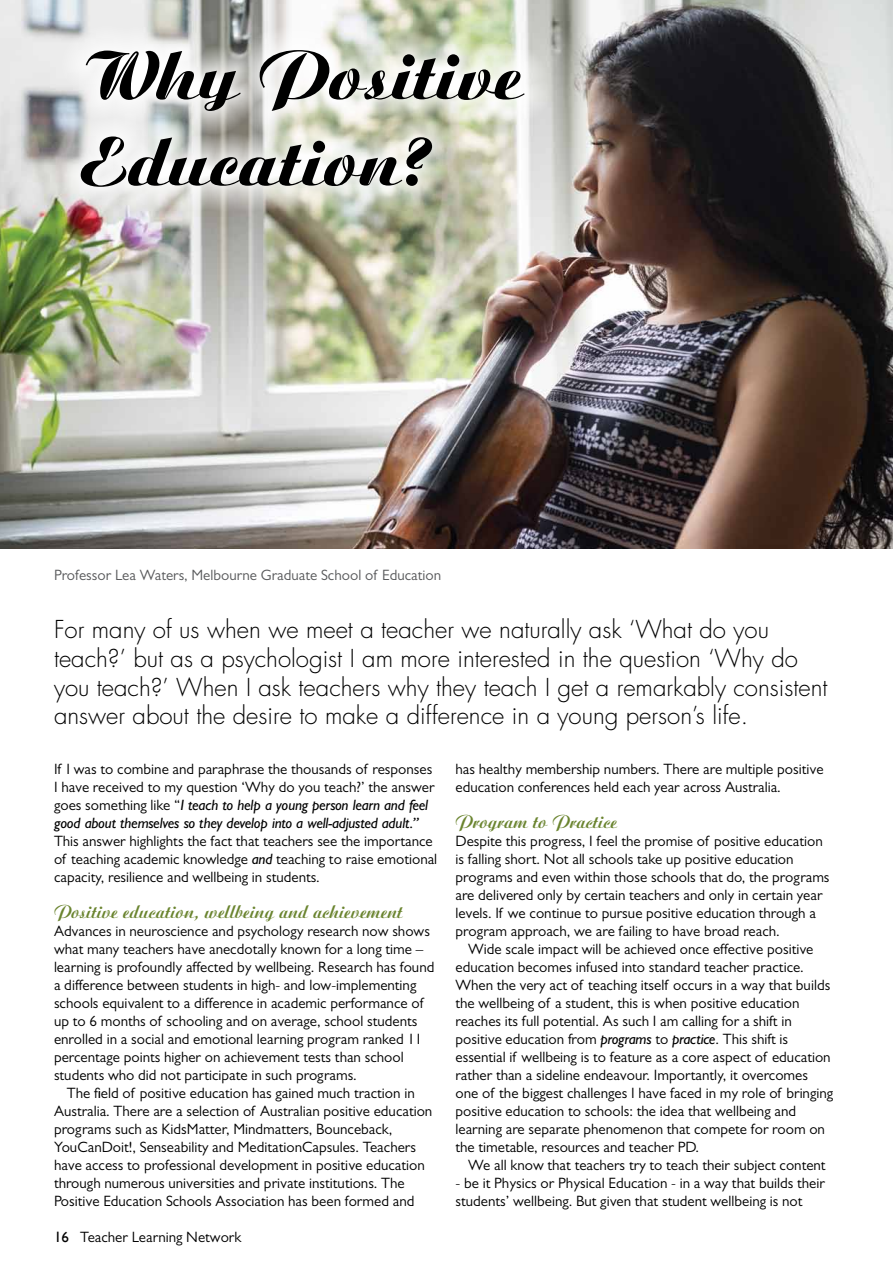
<style>
.page{position:relative;width:893px;height:1263px;background:#fff}
.page>*{position:absolute;margin:0;border:0;box-sizing:border-box;transform-origin:0 0}
.t1{font:72px/86.4px "Ariston Ext Bld";color:#000}
.t2{font:300 24px/28.8px "Futura";color:#000}
.t3{font:19.5px "Ariston Bld";color:#6a842f}
.t4{font:15px/18px "Gill Sans";color:#000}
.t5{font:15px "Gill Sans";color:#58595b}
.s1{font-style:italic}
.s2{font-style:inherit}
</style>
<div class="page">
<img style="left:0;top:0;width:893px;height:549px">
<svg style="left:55px;top:25px;width:496px;height:187px"></svg>
<h1 class="t1" style="left:82px;top:38px;width:444px">Why Positive<br>Education?</h1>
<p class="t5" style="left:54px;top:567px;width:389px">Professor Lea Waters, Melbourne Graduate School of Education</p>
<p class="t2" style="left:54px;top:615px;width:775px">For many of us when we meet a teacher we naturally ask ‘What do you teach?’ but as a psychologist I am more interested in the question ‘Why do you teach?’ When I ask teachers why they teach I get a remarkably consistent answer about the desire to make a difference in a young person’s life.</p>
<p class="t4" style="left:54px;top:760px;width:382px">If I was to combine and paraphrase the thousands of responses I have received to my question ‘Why do you teach?’ the answer goes something like “<span class="s1">I teach to help a young person learn and feel good about themselves so they develop into a well-adjusted adult.”</span></p>
<p class="t4" style="left:54px;top:832px;width:385px">This answer highlights the fact that teachers see the importance of teaching academic knowledge <span class="s1">and</span> teaching to raise emotional capacity, resilience and wellbeing in students.</p>
<h3 class="t3" style="left:54px;top:899px;width:350px">Positive education, wellbeing and achievement</h3>
<p class="t4" style="left:54px;top:922px;width:382px">Advances in neuroscience and psychology research now shows what many teachers have anecdotally known for a long time – learning is profoundly affected by wellbeing. Research has found a difference between students in high- and low-implementing schools equivalent to a difference in academic performance of up to 6 months of schooling and on average, school students enrolled in a social and emotional learning program ranked 11 percentage points higher on achievement tests than school students who did not participate in such programs.</p>
<p class="t4" style="left:54px;top:1084px;width:380px;text-indent:13px">The field of positive education has gained much traction in Australia. There are a selection of Australian positive education programs such as KidsMatter, Mindmatters, Bounceback, YouCanDoit!, Senseability and MeditationCapsules. Teachers have access to professional development in positive education through numerous universities and private institutions. The Positive Education Schools Association has been formed and</p>
<p class="t4" style="left:54px;top:1228px;width:189px"><span class="s2">16</span> Teacher Learning Network</p>
<p class="t4" style="left:455px;top:760px;width:370px">has healthy membership numbers. There are multiple positive education conferences held each year across Australia.</p>
<h3 class="t3" style="left:455px;top:809px;width:163px">Program to Practice</h3>
<p class="t4" style="left:455px;top:832px;width:376px">Despite this progress, I feel the promise of positive education is falling short. Not all schools take up positive education programs and even within those schools that do, the programs are delivered only by certain teachers and only in certain year levels. If we continue to pursue positive education through a program approach, we are failing to have broad reach.</p>
<p class="t4" style="left:455px;top:940px;width:379px;text-indent:13px">Wide scale impact will be achieved once effective positive education becomes infused into standard teacher practice.<br>When the very act of teaching itself occurs in a way that builds the wellbeing of a student, this is when positive education reaches its full potential. As such I am calling for a shift in positive education from <span class="s1">programs</span> to <span class="s1">practice</span>. This shift is essential if wellbeing is to feature as a core aspect of education rather than a sideline endeavour. Importantly, it overcomes one of the biggest challenges I have faced in my role of bringing positive education to schools: the idea that wellbeing and learning are separate phenomenon that compete for room on the timetable, resources and teacher PD.</p>
<p class="t4" style="left:468px;top:1156px;width:359px">We all know that teachers try to teach their subject content</p>
<p class="t4" style="left:455px;top:1174px;width:371px">- be it Physics or Physical Education - in a way that builds their students’ wellbeing. But given that student wellbeing is not</p>
</div>
